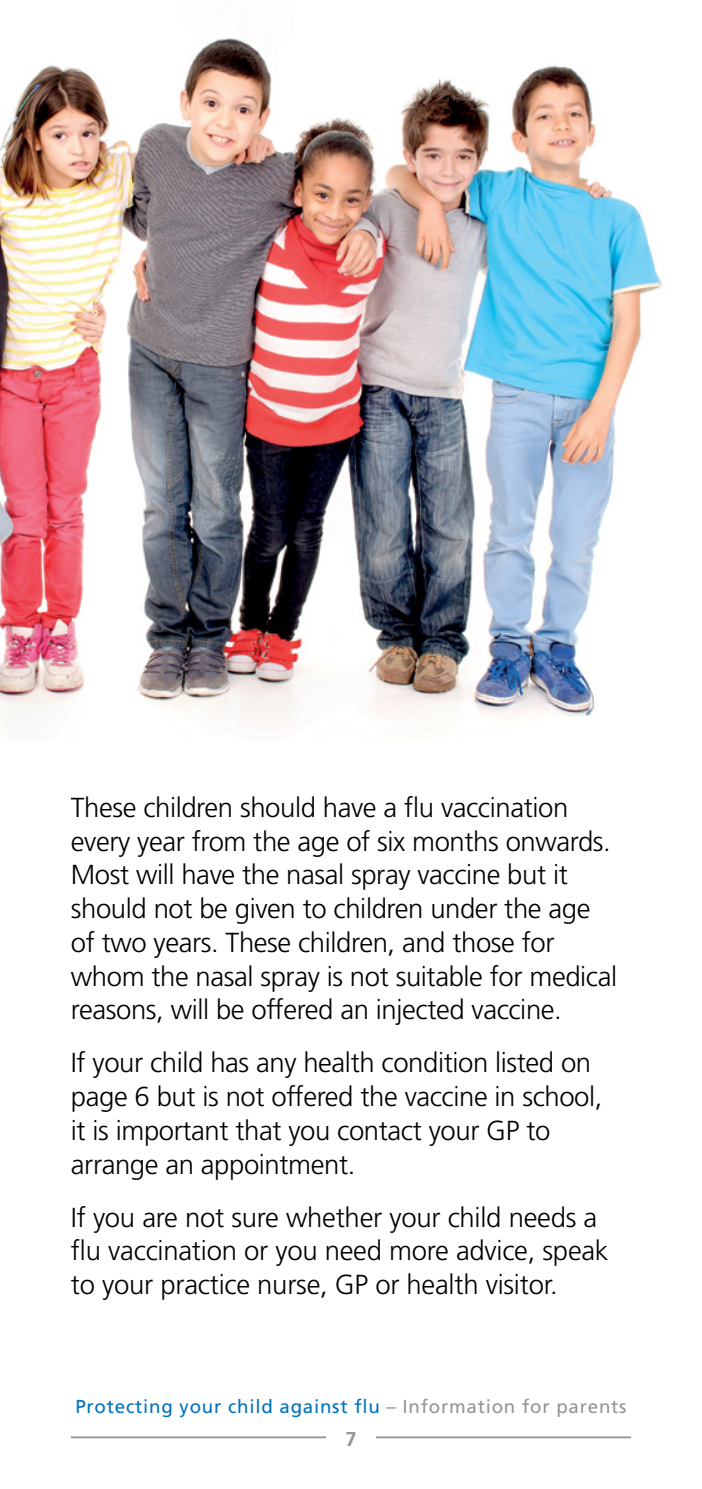
<style>
.page{position:relative;width:702px;height:1489px;background:#fff}
.page>*{position:absolute;margin:0;border:0;box-sizing:border-box;transform-origin:0 0}
.t1{font:300 27.5px/33.8px "Frutiger";letter-spacing:-.015em;color:#000}
.t2{font:700 20px "Frutiger";color:#939598}
.t3{font:18.75px "Frutiger";letter-spacing:.04em;color:#0072bc}
.s1{color:#939598}
</style>
<div class="page">
<hr style="left:71px;top:1436px;width:560px;height:2px;background:#939598">
<div style="left:326px;top:1416px;width:50px;height:42px;background:#fff"></div>
<img style="left:0;top:38px;width:663px;height:691px">
<p class="t1" style="left:71px;top:790px;width:547px">These children should have a flu vaccination every year from the age of six months onwards.<br>Most will have the nasal spray vaccine but it should not be given to children under the age of two years. These children, and those for whom the nasal spray is not suitable for medical reasons, will be offered an injected vaccine.</p>
<p class="t1" style="left:71px;top:1045px;width:533px">If your child has any health condition listed on page 6 but is not offered the vaccine in school, it is important that you contact your GP to arrange an appointment.</p>
<p class="t1" style="left:71px;top:1200px;width:539px">If you are not sure whether your child needs a flu vaccination or you need more advice, speak to your practice nurse, GP or health visitor.</p>
<p class="t3" style="left:75px;top:1394px;width:552px">Protecting your child against flu <span class="s1">– Information for parents</span></p>
<p class="t2" style="left:345px;top:1426px;width:13px">7</p>
</div>
